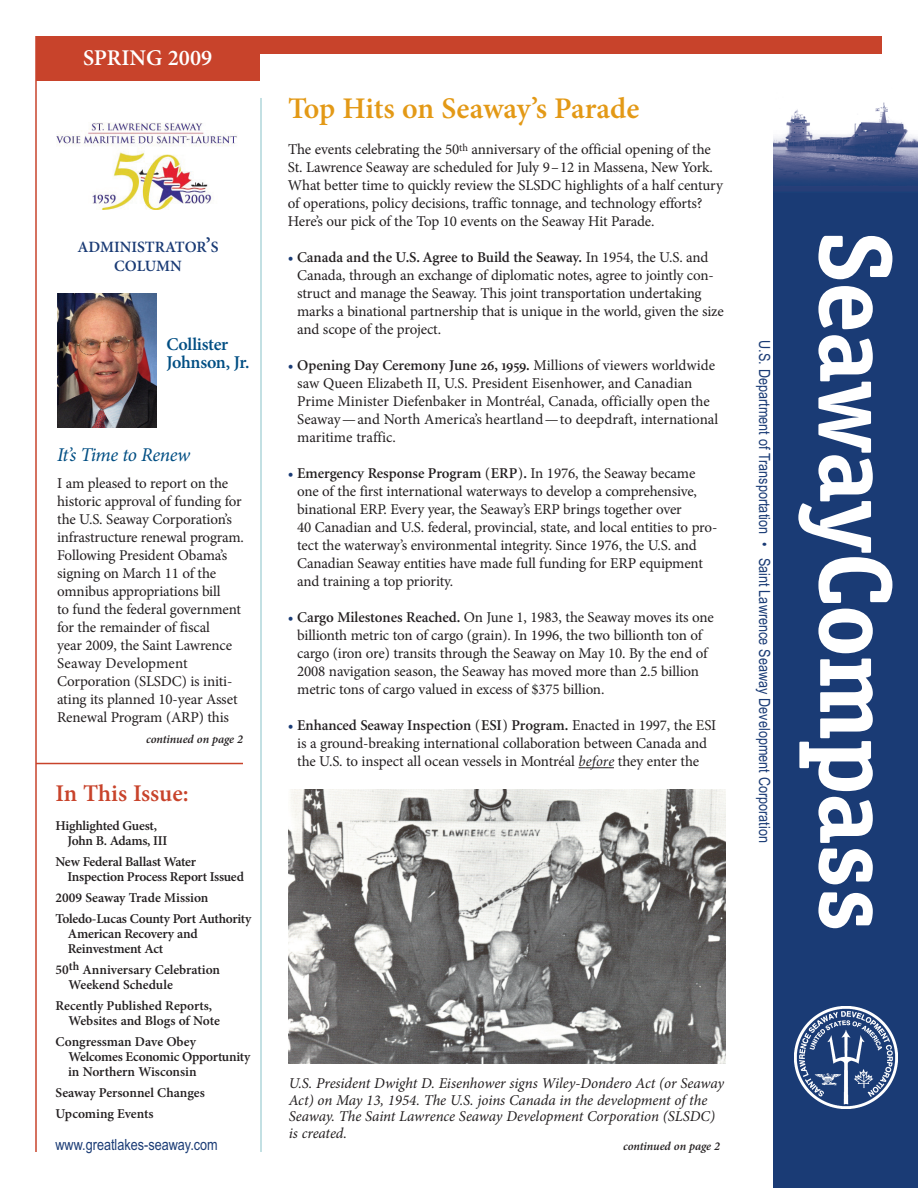
<style>
.page{position:relative;width:918px;height:1188px;background:#fff}
.page>*{position:absolute;margin:0;border:0;box-sizing:border-box;transform-origin:0 0}
.t1{font:700 102.9px "Officina Serif";letter-spacing:-.02em;color:#fff}
.t2{font:600 30px "Minion Pro";letter-spacing:-.005em;color:#e39916}
.t3{font:600 24px "Minion Pro";color:#c8432b}
.t4{font:600 22.5px "Minion Pro";color:#fff}
.t5{font:italic 19.5px "Minion Pro";letter-spacing:-.025em;color:#004e83}
.t6{font:600 18px/18px "Minion Pro";letter-spacing:-.015em;color:#004e83}
.t7{font:600 15.75px/19.5px "Minion Pro";color:#1a3b75;text-align:center}
.t8{font:15.45px "Arial Narrow";color:#1a3b75}
.t9{font:15px/18px "Minion Pro";letter-spacing:-.01em;color:#231f20}
.t10{font:600 15px "Minion EDO";letter-spacing:-.005em;color:#231f20}
.t11{font:italic 15px/16.5px "Minion Pro";letter-spacing:-.005em;color:#231f20}
.t12{font:600 13.5px/15px "Minion Pro";letter-spacing:-.01em;color:#231f20}
.t13{font:italic 600 12px "Minion Pro";color:#231f20}
.s1{font-family:"Minion Pro";font-weight:400;color:#1a3b75}
.s2{font-family:"Minion Pro";font-weight:400}
.s3{color:#1a3b75}
.s4{font-family:"Minion EDO";font-weight:600}
.s5{font-family:"Minion EDO";font-style:italic}
.s6{font-size:21px}
</style>
<div class="page">
<img style="left:56px;top:123px;width:181px;height:86px">
<div style="left:774px;top:190px;width:144px;height:998px;background:#1a3b75"></div>
<div style="left:36px;top:36px;width:846px;height:18px;background:#c8432b"></div>
<div style="left:36px;top:54px;width:223px;height:27px;background:#c8432b"></div>
<svg style="left:578px;top:767px;width:36px;height:1px"></svg>
<img style="left:57px;top:293px;width:99px;height:135px">
<img style="left:774px;top:102px;width:144px;height:89px">
<img style="left:795px;top:1006px;width:102px;height:103px">
<hr style="left:35px;top:36px;width:2px;height:1116px;background:#c8432b">
<hr style="left:260px;top:98px;width:2px;height:1054px;background:#b0d7da">
<hr style="left:36px;top:763px;width:207px;height:1px;background:#c8432b">
<img style="left:288px;top:790px;width:438px;height:274px">
<h3 class="t4" style="left:83px;top:49px;width:131px">SPRING 2009</h3>
<h2 class="t2" style="left:288px;top:97px;width:353px">Top Hits on Seaway’s Parade</h2>
<p class="t9" style="left:288px;top:142px;width:436px">The events celebrating the 50<sup>th</sup> anniversary of the official opening of the St. Lawrence Seaway are scheduled for July 9–12 in Massena, New York.<br>What better time to quickly review the SLSDC highlights of a half century of operations, policy decisions, traffic tonnage, and technology efforts?<br>Here’s our pick of the Top 10 events on the Seaway Hit Parade.</p>
<p class="t10" style="left:288px;top:252px;width:422px"><span class="s1">•</span> Canada and the U.S. Agree to Build the Seaway. <span class="s2">In 1954, the U.S. and</span></p>
<p class="t9" style="left:297px;top:268px;width:428px">Canada, through an exchange of diplomatic notes, agree to jointly con&shy;struct and manage the Seaway. This joint transportation undertaking marks a binational partnership that is unique in the world, given the size and scope of the project.</p>
<p class="t10" style="left:288px;top:360px;width:429px"><span class="s1">•</span> Opening Day Ceremony June 26, 1959. <span class="s2">Millions of viewers worldwide</span></p>
<p class="t9" style="left:297px;top:376px;width:423px">saw Queen Elizabeth II, U.S. President Eisenhower, and Canadian Prime Minister Diefenbaker in Montréal, Canada, officially open the Seaway—and North America’s heartland—to deepdraft, international maritime traffic.</p>
<p class="t10" style="left:288px;top:468px;width:409px"><span class="s1">•</span> Emergency Response Program (ERP). <span class="s2">In 1976, the Seaway became</span></p>
<p class="t9" style="left:297px;top:484px;width:422px">one of the first international waterways to develop a comprehensive, binational ERP. Every year, the Seaway’s ERP brings together over<br>40 Canadian and U.S. federal, provincial, state, and local entities to pro&shy;tect the waterway’s environmental integrity. Since 1976, the U.S. and Canadian Seaway entities have made full funding for ERP equipment and training a top priority.</p>
<p class="t9" style="left:297px;top:610px;width:418px;text-indent:-9px"><span class="s3">•</span> <span class="s4">Cargo Milestones Reached.</span> On June 1, 1983, the Seaway moves its one billionth metric ton of cargo (grain). In 1996, the two billionth ton of cargo (iron ore) transits through the Seaway on May 10. By the end of 2008 navigation season, the Seaway has moved more than 2.5 billion metric tons of cargo valued in excess of $375 billion.</p>
<p class="t10" style="left:288px;top:720px;width:430px"><span class="s1">•</span> Enhanced Seaway Inspection (ESI) Program. <span class="s2">Enacted in 1997, the ESI</span></p>
<p class="t9" style="left:297px;top:736px;width:411px">is a ground-breaking international collaboration between Canada and the U.S. to inspect all ocean vessels in Montréal <span class="s5">before</span> they enter the</p>
<p class="t7" style="left:77px;top:238px;width:143px">ADMINISTRATOR<span class="s6">’</span>S<br>COLUMN</p>
<p class="t6" style="left:166px;top:336px;width:84px">Collister<br>Johnson, Jr.</p>
<p class="t8" style="left:770px;top:340px;width:504px;rotate:90deg">U.S. Department of Transportation • Saint Lawrence Seaway Development Corporation</p>
<h3 class="t5" style="left:57px;top:447px;width:135px">It’s Time to Renew</h3>
<p class="t9" style="left:57px;top:475px;width:188px">I am pleased to report on the historic approval of funding for the U.S. Seaway Corporation’s infrastructure renewal program.<br>Following President Obama’s signing on March 11 of the omnibus appropriations bill<br>to fund the federal government for the remainder of fiscal<br>year 2009, the Saint Lawrence<br>Seaway Development<br>Corporation (SLSDC) is initi&shy;ating its planned 10-year Asset<br>Renewal Program (ARP) this</p>
<p class="t13" style="left:146px;top:735px;width:99px">continued on page 2</p>
<h3 class="t3" style="left:55px;top:784px;width:135px">In This Issue:</h3>
<p class="t12" style="left:68px;top:819px;width:101px;text-indent:-12px">Highlighted Guest,<br>John B. Adams, III</p>
<p class="t12" style="left:68px;top:855px;width:178px;text-indent:-12px">New Federal Ballast Water<br>Inspection Process Report Issued</p>
<p class="t12" style="left:55px;top:888px;width:197px;line-height:21px">2009 Seaway Trade Mission<br>Toledo-Lucas County Port Authority</p>
<p class="t12" style="left:68px;top:927px;width:131px">American Recovery and<br>Reinvestment Act</p>
<p class="t12" style="left:69px;top:963px;width:153px;text-indent:-13px">50<sup>th</sup> Anniversary Celebration<br>Weekend Schedule</p>
<p class="t12" style="left:69px;top:999px;width:153px;text-indent:-13px">Recently Published Reports,<br>Websites and Blogs of Note</p>
<p class="t12" style="left:68px;top:1035px;width:184px;text-indent:-13px">Congressman Dave Obey<br>Welcomes Economic Opportunity in Northern Wisconsin</p>
<p class="t12" style="left:55px;top:1083px;width:151px;line-height:21px">Seaway Personnel Changes<br>Upcoming Events</p>
<p class="t8" style="left:55px;top:1139px;width:164px">www.greatlakes-seaway.com</p>
<p class="t11" style="left:289px;top:1076px;width:437px">U.S. President Dwight D. Eisenhower signs Wiley-Dondero Act (or Seaway Act) on May 13, 1954. The U.S. joins Canada in the development of the Seaway. The Saint Lawrence Seaway Development Corporation (SLSDC) is created.</p>
<p class="t13" style="left:623px;top:1141px;width:99px">continued on page 2</p>
<h1 class="t1" style="left:894px;top:231px;width:702px;rotate:90deg">SeawayCompass</h1>
</div>
